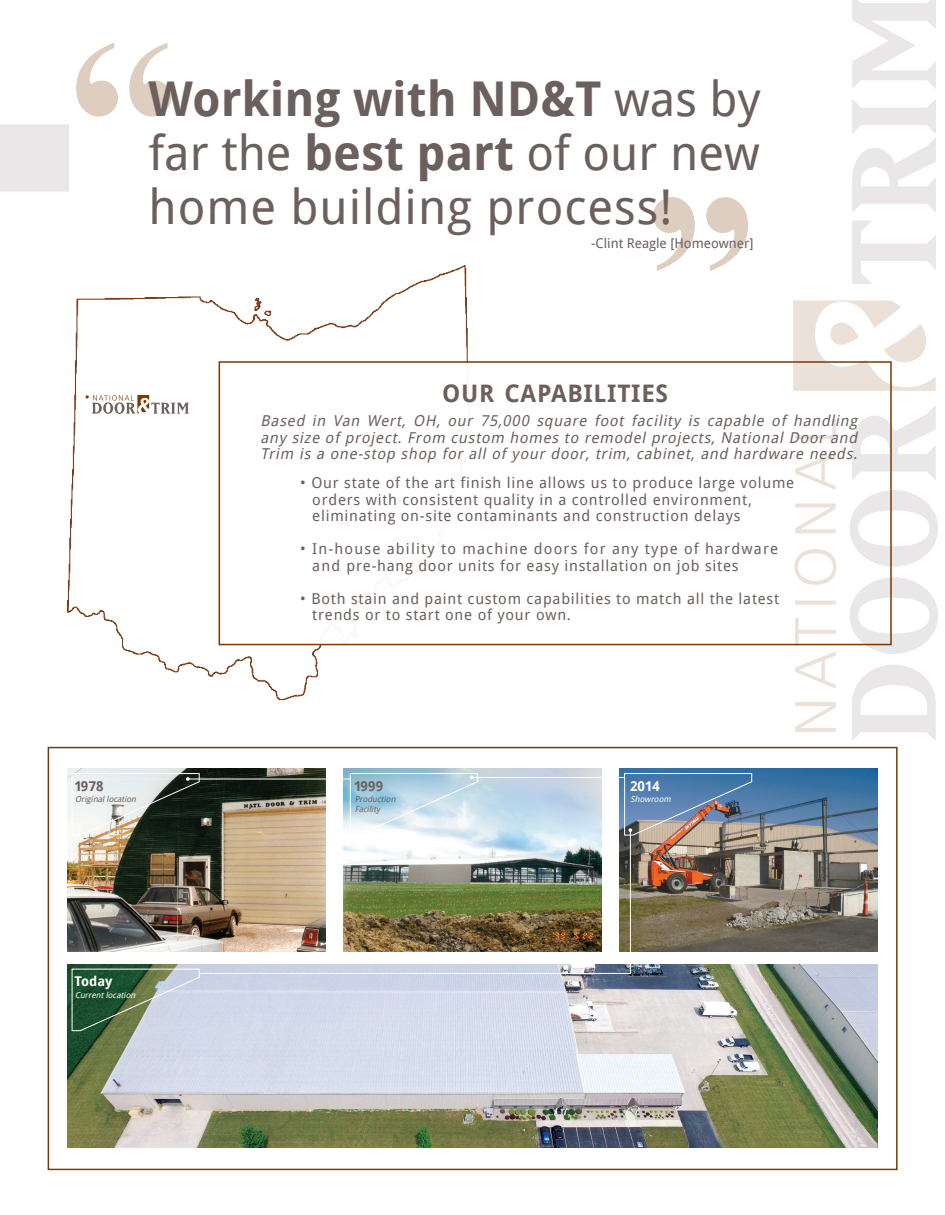
<style>
.page{position:relative;width:945px;height:1215px;background:#fff}
.page>*{position:absolute;margin:0;border:0;box-sizing:border-box;transform-origin:0 0}
.t1{font:48px/54px "Droid Sans";letter-spacing:.02em;color:#6c605e}
.t2{font:700 48px "Droid Sans";color:#6c605e}
.t3{font:700 24.15px "Droid Sans";letter-spacing:.03em;color:#6c605e}
.t4{font:15px/16.5px "Droid Sans";letter-spacing:.05em;color:#6c605e}
.t5{font:italic 15px/16.5px "Droid Sans";color:#6c605e;text-align:justify}
.t6{font:15px/16.5px "Droid Sans";letter-spacing:.08em;color:#6c605e}
.t7{font:13.5px "Droid Sans";color:#6c605e}
.t8{font:700 13.5px "Droid Sans";color:#fff}
.t9{font:700 13.5px "Droid Sans";color:#6c605e}
.t10{font:italic 8.25px/9.9px "Droid Sans";color:#6c605e}
.t11{font:italic 8.25px "Droid Sans";color:#fff}
.s1{font-weight:400}
.s2{font-weight:700}
</style>
<div class="page">
<div style="left:0;top:124px;width:69px;height:68px;background:#e9e7e7"></div>
<svg style="left:794px;top:419px;width:43px;height:313px"></svg>
<svg style="left:850px;top:405px;width:88px;height:336px"></svg>
<svg style="left:852px;top:0;width:84px;height:284px"></svg>
<svg style="left:793px;top:300px;width:143px;height:91px"></svg>
<svg style="left:653px;top:197px;width:95px;height:74px"></svg>
<svg style="left:76px;top:43px;width:95px;height:74px"></svg>
<img style="left:68px;top:265px;width:402px;height:436px">
<svg style="left:92px;top:395px;width:97px;height:19px"></svg>
<img style="left:68px;top:768px;width:258px;height:183px">
<img style="left:68px;top:965px;width:810px;height:182px">
<img style="left:344px;top:768px;width:258px;height:62px">
<img style="left:620px;top:768px;width:258px;height:183px">
<div style="left:48px;top:747px;width:850px;height:423px;border:2px solid #7b3900"></div>
<svg style="left:71px;top:968px;width:129px;height:63px;background:#738d7c"></svg>
<svg style="left:71px;top:773px;width:129px;height:63px"></svg>
<svg style="left:350px;top:773px;width:128px;height:57px;background:#c3dce9"></svg>
<svg style="left:624px;top:773px;width:128px;height:63px;background:#748aa5"></svg>
<hr style="left:189px;top:779px;width:161px;height:1px;background:#fff">
<hr style="left:472px;top:777px;width:152px;height:1px;background:#fff">
<img style="left:198px;top:830px;width:433px;height:144px">
<div style="left:272px;top:363px;width:264px;height:282px;background:#fff"></div>
<div style="left:219px;top:361px;width:673px;height:284px;border:2px solid #7b3900"></div>
<p class="t2" style="left:148px;top:65px;width:614px">Working with ND&amp;T <span class="s1">was by</span></p>
<p class="t1" style="left:148px;top:124px;width:613px">far the <span class="s2">best part</span> of our new home building process!</p>
<p class="t7" style="left:591px;top:234px;width:164px">-Clint Reagle [Homeowner]</p>
<p class="t3" style="left:442px;top:376px;width:228px">OUR CAPABILITIES</p>
<p class="t5" style="left:261px;top:412px;width:602px">Based in Van Wert, OH, our 75,000 square foot facility is capable of handling any size of project. From custom homes to remodel projects, National Door and Trim is a one-stop shop for all of your door, trim, cabinet, and hardware needs.</p>
<p class="t4" style="left:312px;top:474px;width:484px;text-indent:-12px">• Our state of the art finish line allows us to produce large volume orders with consistent quality in a controlled environment, eliminating on-site contaminants and construction delays</p>
<p class="t6" style="left:312px;top:540px;width:467px;text-indent:-12px">• In-house ability to machine doors for any type of hardware and pre-hang door units for easy installation on job sites</p>
<p class="t4" style="left:312px;top:590px;width:468px;text-indent:-12px">• Both stain and paint custom capabilities to match all the latest trends or to start one of your own.</p>
<p class="t9" style="left:75px;top:776px;width:30px">1978</p>
<p class="t10" style="left:75px;top:794px;width:65px">Originallocation</p>
<p class="t9" style="left:354px;top:776px;width:30px">1999</p>
<p class="t8" style="left:630px;top:776px;width:31px">2014</p>
<p class="t10" style="left:355px;top:794px;width:44px">Production<br>Facility</p>
<p class="t11" style="left:631px;top:793px;width:44px">Showroom</p>
<p class="t8" style="left:75px;top:972px;width:39px">Today</p>
<p class="t11" style="left:75px;top:989px;width:64px">Currentlocation</p>
</div>
